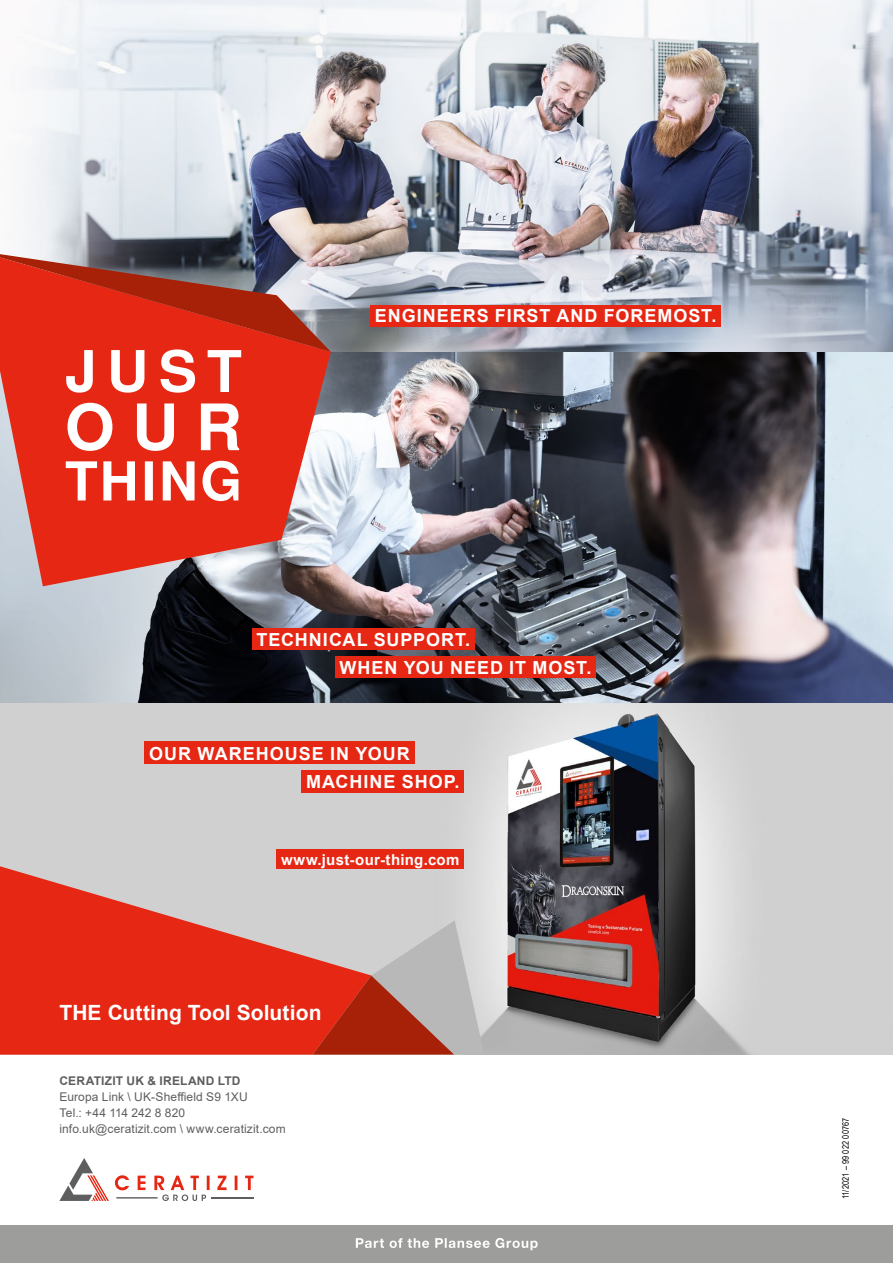
<style>
.page{position:relative;width:893px;height:1263px;background:#fff}
.page>*{position:absolute;margin:0;border:0;box-sizing:border-box;transform-origin:0 0}
.t1{font:700 21px "Arial";letter-spacing:.005em;color:#fff}
.t2{font:700 18px/28px "Arial";letter-spacing:.055em;color:#fff}
.t3{font:700 15px "Arial";letter-spacing:.02em;color:#fff}
.t4{font:12px/16px "Arial";letter-spacing:.01em;color:#5f5e5e}
.t5{font:700 12px "Arial";letter-spacing:.015em;color:#5f5e5e}
.t6{font:9px "Arial Narrow";letter-spacing:.02em;color:#000}
</style>
<div class="page">
<img style="left:0;top:0;width:893px;height:1054px">
<div style="left:252px;top:628px;width:223px;height:22px;background:#e52713"></div>
<div style="left:335px;top:656px;width:261px;height:22px;background:#e52713"></div>
<div style="left:370px;top:305px;width:351px;height:21px;background:#e52713"></div>
<svg style="left:59px;top:1158px;width:50px;height:43px"></svg>
<svg style="left:115px;top:1175px;width:138px;height:26px"></svg>
<div style="left:145px;top:742px;width:270px;height:22px;background:#e52713"></div>
<div style="left:301px;top:771px;width:163px;height:22px;background:#e52713"></div>
<div style="left:276px;top:849px;width:188px;height:20px;background:#e52713"></div>
<div style="left:0;top:1225px;width:893px;height:38px;background:#9d9d9c"></div>
<svg style="left:356px;top:1238px;width:182px;height:12px"></svg>
<svg style="left:0;top:393px;width:331px;height:193px;background:#d65b50"></svg>
<svg style="left:66px;top:461px;width:172px;height:40px"></svg>
<svg style="left:67px;top:403px;width:172px;height:48px"></svg>
<svg style="left:0;top:254px;width:331px;height:139px;background:#c74639"></svg>
<svg style="left:0;top:866px;width:371px;height:188px;background:#df5647"></svg>
<svg style="left:313px;top:920px;width:171px;height:134px;background:#c18a81"></svg>
<p class="t2" style="left:375px;top:302px;width:343px">ENGINEERS FIRST AND FOREMOST.</p>
<p class="t2" style="left:339px;top:626px;width:254px;text-indent:-83px">TECHNICAL SUPPORT.<br>WHEN YOU NEED IT MOST.</p>
<p class="t2" style="left:306px;top:739px;width:155px;line-height:28.7px;text-indent:-157px">OUR WAREHOUSE IN YOUR<br>MACHINE SHOP.</p>
<p class="t3" style="left:281px;top:849px;width:180px">www.just-our-thing.com</p>
<p class="t1" style="left:60px;top:998px;width:263px">THE Cutting Tool Solution</p>
<p class="t5" style="left:59px;top:1072px;width:183px">CERATIZIT UK &amp; IRELAND LTD</p>
<p class="t4" style="left:59px;top:1088px;width:228px">Europa Link \ UK-Sheffield S9 1XU<br>Tel.: +44 114 242 8 820 info.uk@ceratizit.com \ www.ceratizit.com</p>
<p class="t6" style="left:839px;top:1199px;width:83px;rotate:-90deg">11/2021 – 99 022 00767</p>
</div>
